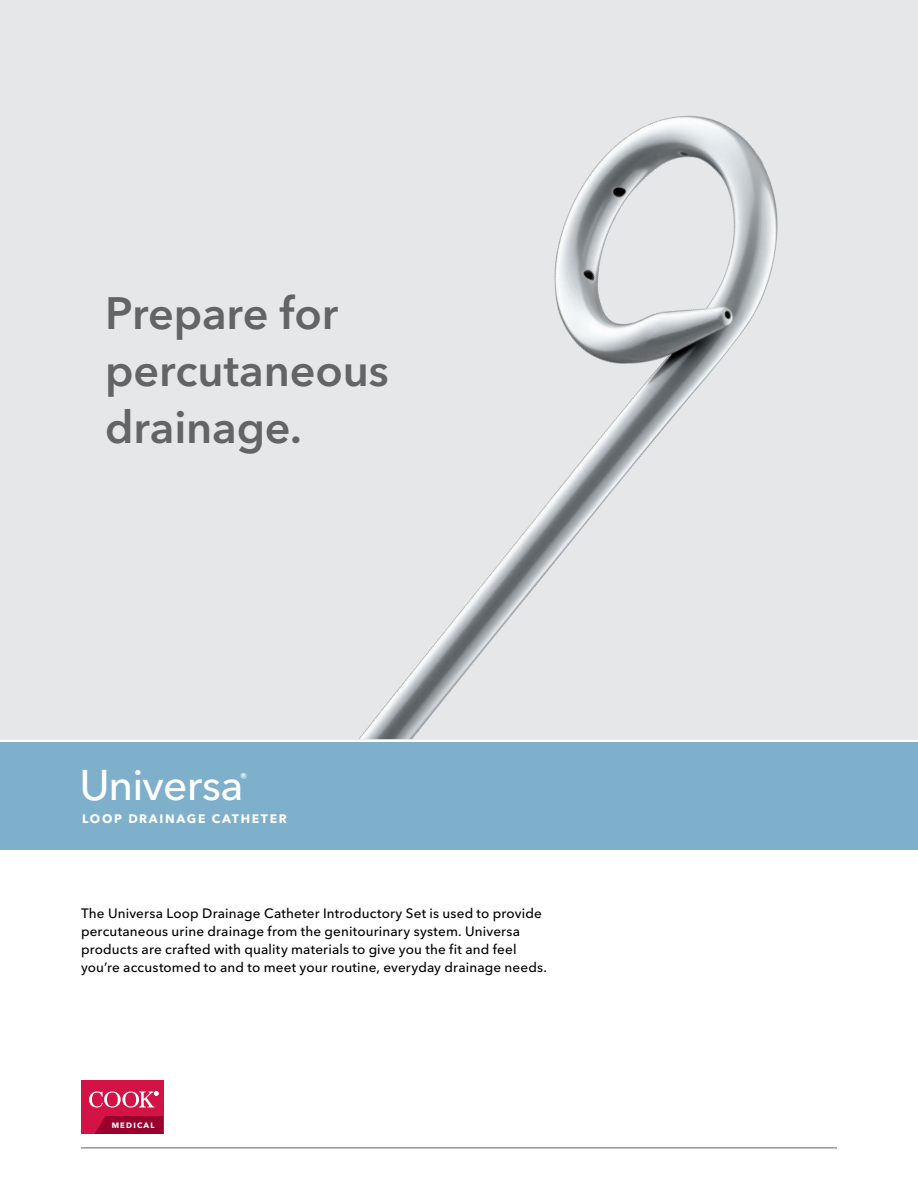
<style>
.page{position:relative;width:918px;height:1188px;background:#fff}
.page>*{position:absolute;margin:0;border:0;box-sizing:border-box;transform-origin:0 0}
.t1{font:600 45px/57px "Avenir Next LT Pro";letter-spacing:-.005em;color:#636466}
.t2{font:500 42.6px "Avenir Next LT Pro";letter-spacing:-.02em;color:#fff}
.t3{font:500 13.5px/18px "Avenir Next LT Pro";letter-spacing:.01em;color:#000}
.t4{font:600 12.75px "Avenir Next LT Pro";color:#fff}
.t5{font:700 12.3px "Avenir Next LT Pro";letter-spacing:.14em;color:#fff}
.t6{font:700 7.8px "Avenir Next LT Pro";letter-spacing:.155em;color:#fff}
</style>
<div class="page">
<hr style="left:81px;top:1148px;width:756px;height:1px;background:#636466">
<div style="left:81px;top:1080px;width:82px;height:54px;background:#d31245"></div>
<svg style="left:95px;top:1116px;width:68px;height:18px"></svg>
<svg style="left:89px;top:1091px;width:69px;height:17px"></svg>
<div style="left:0;top:742px;width:918px;height:108px;background:#7eb0cc"></div>
<div style="left:0;top:0;width:918px;height:739px;background:#e6e7e8"></div>
<h1 class="t1" style="left:105px;top:284px;width:285px">Prepare for percutaneous drainage.</h1>
<h2 class="t2" style="left:80px;top:759px;width:166px">Universa</h2>
<p class="t4" style="left:240px;top:770px;width:9px">®</p>
<p class="t5" style="left:82px;top:811px;width:206px">LOOP DRAINAGE CATHETER</p>
<p class="t3" style="left:81px;top:904px;width:468px">The Universa Loop Drainage Catheter Introductory Set is used to provide percutaneous urine drainage from the genitourinary system. Universa products are crafted with quality materials to give you the fit and feel you’re accustomed to and to meet your routine, everyday drainage needs.</p>
<p class="t6" style="left:112px;top:1120px;width:44px">MEDICAL</p>
</div>
